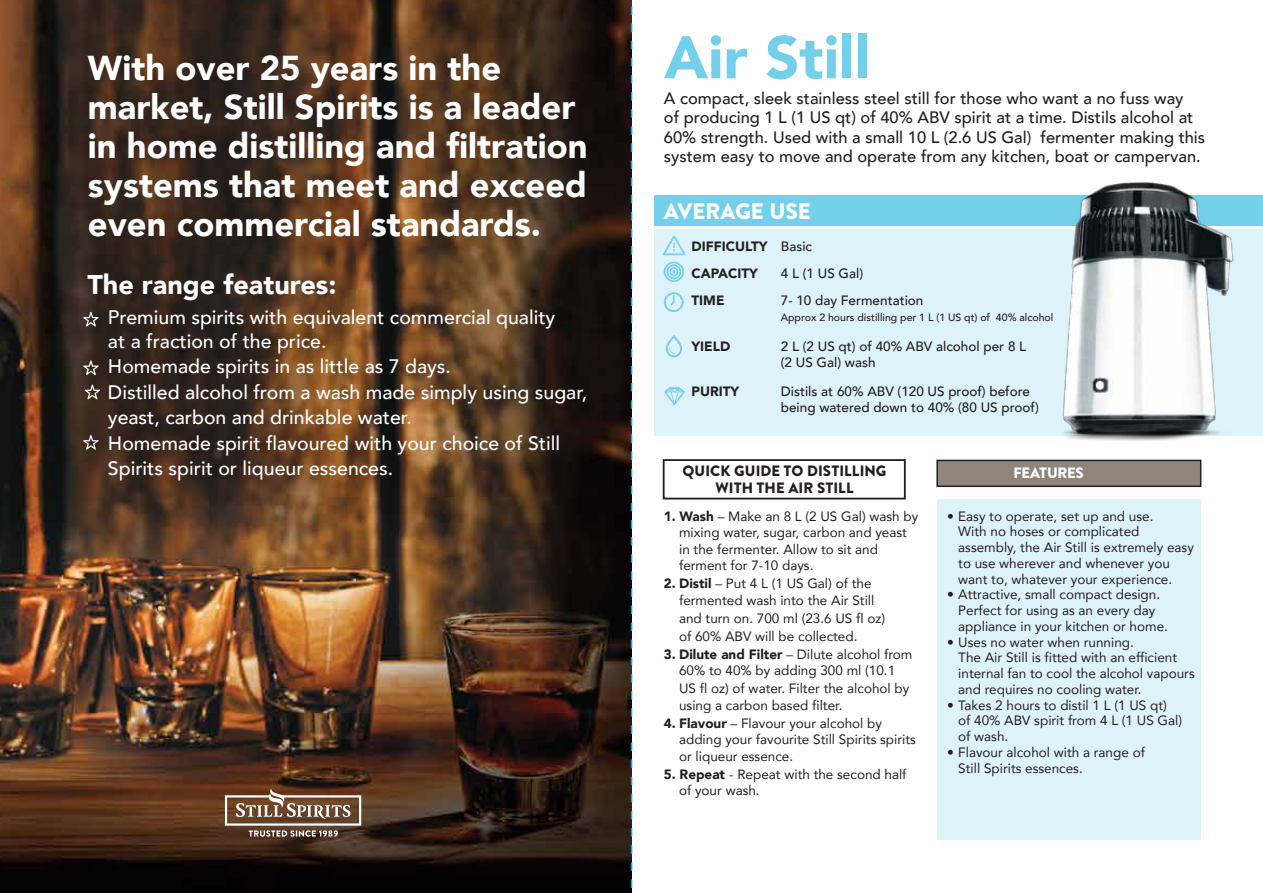
<style>
.page{position:relative;width:1263px;height:893px;background:#fff}
.page>*{position:absolute;margin:0;border:0;box-sizing:border-box;transform-origin:0 0}
.t1{font:900 59.4px "Avenir";color:#73cfea}
.t2{font:900 34.5px/39px "Avenir";color:#fff}
.t3{font:900 27px "Avenir";color:#fff}
.t4{font:900 22.5px "Brandon Text";color:#fff}
.t5{font:500 19.5px/25.2px "Avenir";color:#fff}
.t6{font:500 16.5px/19.5px "Avenir";color:#231f20}
.t7{font:900 15px "Brandon Text";letter-spacing:.005em;color:#231f20}
.t8{font:900 15px "Brandon Text";letter-spacing:-.015em;color:#fff}
.t9{font:13.5px/15.8px "Avenir";color:#231f20}
.t10{font:500 13.5px/15.8px "Avenir";color:#231f20}
.t11{font:900 13.5px/27px "Avenir";color:#231f20}
.t12{font:500 10.5px "Avenir";color:#231f20}
.s1{font-weight:500}
.s2{font-weight:900}
</style>
<div class="page">
<img style="left:0;top:0;width:632px;height:893px">
<div style="left:936px;top:460px;width:265px;height:27px;background:#8f857b;border:2px solid #231f20"></div>
<svg style="left:631px;top:6px;width:1px;height:887px"></svg>
<div style="left:654px;top:195px;width:609px;height:31px;background:#73cfea"></div>
<div style="left:654px;top:229px;width:609px;height:207px;background:#def2f9"></div>
<div style="left:937px;top:499px;width:264px;height:341px;background:#def2f9"></div>
<div style="left:663px;top:459px;width:243px;height:40px;border:2px solid #231f20"></div>
<img style="left:1062px;top:182px;width:172px;height:259px">
<svg style="left:666px;top:335px;width:16px;height:22px"></svg>
<svg style="left:664px;top:292px;width:20px;height:20px"></svg>
<svg style="left:663px;top:235px;width:22px;height:20px"></svg>
<svg style="left:664px;top:387px;width:21px;height:18px"></svg>
<svg style="left:664px;top:262px;width:20px;height:20px"></svg>
<svg style="left:225px;top:789px;width:136px;height:48px;background:#866b58"></svg>
<svg style="left:83px;top:312px;width:16px;height:15px"></svg>
<svg style="left:83px;top:360px;width:16px;height:15px"></svg>
<svg style="left:85px;top:385px;width:15px;height:14px"></svg>
<svg style="left:83px;top:435px;width:16px;height:15px"></svg>
<h2 class="t2" style="left:88px;top:47px;width:501px">With over 25 years in the market, Still Spirits is a leader in home distilling and filtration systems that meet and exceed even commercial standards.</h2>
<h3 class="t3" style="left:87px;top:261px;width:250px">The range features:</h3>
<p class="t5" style="left:108px;top:303px;width:481px">Premium spirits with equivalent commercial quality<br>at a fraction of the price.<br>Homemade spirits in as little as 7 days.<br>Distilled alcohol from a wash made simply using sugar, yeast, carbon and drinkable water.<br>Homemade spirit flavoured with your choice of Still Spirits spirit or liqueur essences.</p>
<h1 class="t1" style="left:664px;top:7px;width:207px">Air Still</h1>
<p class="t6" style="left:664px;top:88px;width:543px">A compact, sleek stainless steel still for those who want a no fuss way<br>of producing 1 L (1 US qt) of 40% ABV spirit at a time. Distils alcohol at 60% strength. Used with a small 10 L (2.6 US Gal) fermenter making this system easy to move and operate from any kitchen, boat or campervan.</p>
<h3 class="t4" style="left:664px;top:195px;width:148px">AVERAGE USE</h3>
<p class="t11" style="left:691px;top:232px;width:122px">DIFFICULTY <span class="s1">Basic<br></span>CAPACITY</p>
<p class="t10" style="left:781px;top:265px;width:84px">4 L (1 US Gal)</p>
<p class="t11" style="left:691px;top:286px;width:34px">TIME</p>
<p class="t10" style="left:781px;top:292px;width:144px">7- 10 day Fermentation</p>
<p class="t12" style="left:781px;top:308px;width:274px">Approx 2 hours distilling per 1 L (1 US qt) of 40% alcohol</p>
<p class="t11" style="left:691px;top:333px;width:40px">YIELD</p>
<p class="t10" style="left:781px;top:338px;width:247px">2 L (2 US qt) of 40% ABV alcohol per 8 L (2 US Gal) wash</p>
<p class="t11" style="left:691px;top:378px;width:49px">PURITY</p>
<p class="t10" style="left:781px;top:383px;width:259px">Distils at 60% ABV (120 US proof) before being watered down to 40% (80 US proof)</p>
<p class="t7" style="left:682px;top:461px;width:206px">QUICK GUIDE TO DISTILLING</p>
<p class="t8" style="left:1013px;top:462px;width:72px">FEATURES</p>
<p class="t7" style="left:715px;top:477px;width:140px">WITH THE AIR STILL</p>
<p class="t9" style="left:679px;top:507px;width:241px;line-height:16.5px;text-indent:-15px"><span class="s2">1. Wash</span> – Make an 8 L (2 US Gal) wash by mixing water, sugar, carbon and yeast in the fermenter. Allow to sit and ferment for 7-10 days.</p>
<p class="t9" style="left:664px;top:575px;width:212px;line-height:16.5px;text-align:right"><span class="s2">2. Distil</span> – Put 4 L (1 US Gal) of the fermented wash into the Air Still</p>
<p class="t9" style="left:679px;top:608px;width:208px;line-height:18px">and turn on. 700 ml (23.6 US fl oz) of 60% ABV will be collected.</p>
<p class="t9" style="left:664px;top:645px;width:250px;line-height:16.5px;text-align:center"><span class="s2">3. Dilute and Filter</span> – Dilute alcohol from<br>60% to 40% by adding 300 ml (10.1</p>
<p class="t9" style="left:679px;top:680px;width:232px;line-height:16.5px">US fl oz) of water. Filter the alcohol by using a carbon based filter.</p>
<p class="t9" style="left:679px;top:714px;width:238px;line-height:16.5px;text-indent:-15px"><span class="s2">4. Flavour</span> – Flavour your alcohol by adding your favourite Still Spirits spirits or liqueur essence.</p>
<p class="t9" style="left:679px;top:765px;width:229px;line-height:16.5px;text-indent:-15px"><span class="s2">5. Repeat</span> - Repeat with the second half of your wash.</p>
<p class="t9" style="left:958px;top:508px;width:237px;text-indent:-11px">• Easy to operate, set up and use.<br>With no hoses or complicated assembly, the Air Still is extremely easy to use wherever and whenever you want to, whatever your experience.</p>
<p class="t9" style="left:958px;top:586px;width:211px;text-indent:-11px">• Attractive, small compact design.<br>Perfect for using as an every day appliance in your kitchen or home.</p>
<p class="t9" style="left:958px;top:634px;width:238px;text-indent:-11px">• Uses no water when running.<br>The Air Still is fitted with an efficient internal fan to cool the alcohol vapours and requires no cooling water.</p>
<p class="t9" style="left:958px;top:697px;width:225px;text-indent:-11px">• Takes 2 hours to distil 1 L (1 US qt) of 40% ABV spirit from 4 L (1 US Gal) of wash.</p>
<p class="t9" style="left:958px;top:744px;width:188px;text-indent:-11px">• Flavour alcohol with a range of<br>Still Spirits essences.</p>
</div>
